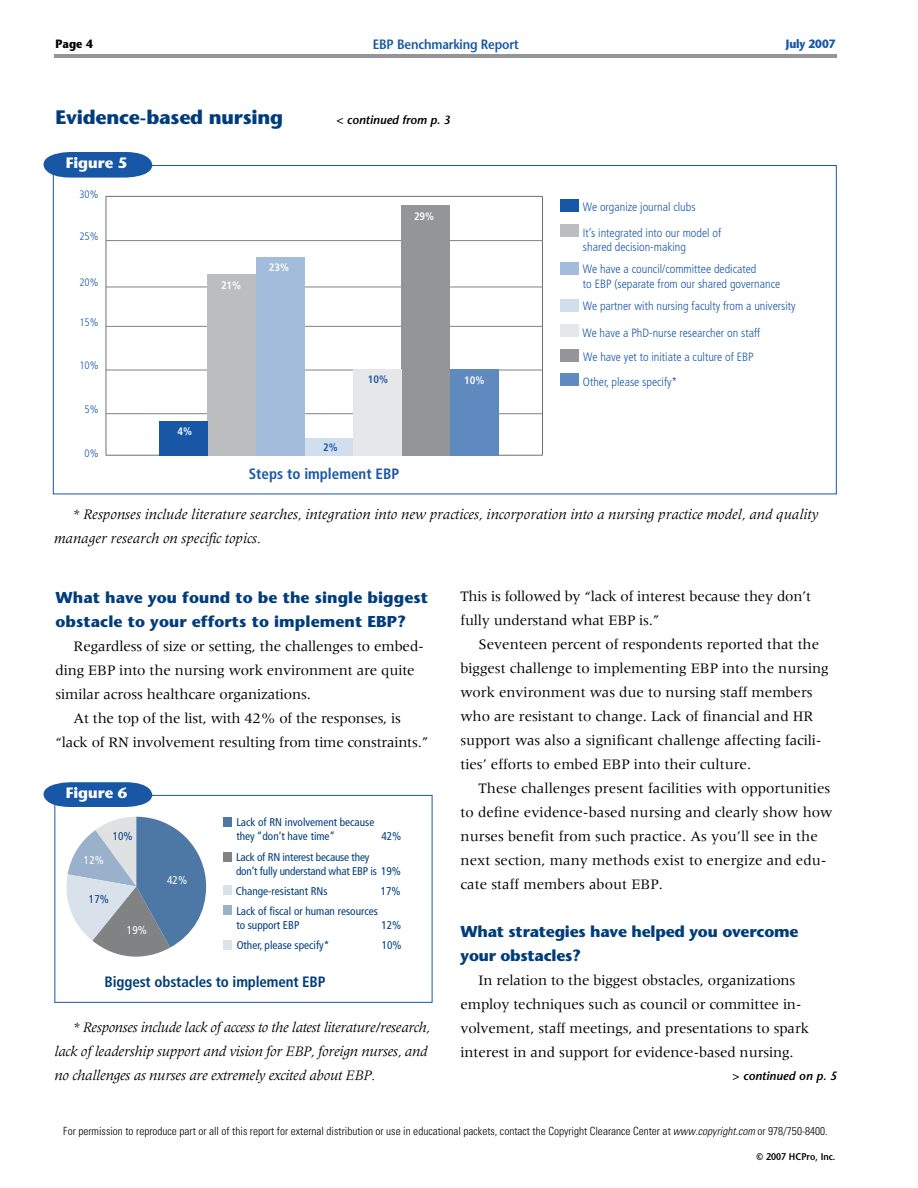
<style>
.page{position:relative;width:918px;height:1188px;background:#fff}
.page>*{position:absolute;margin:0;border:0;box-sizing:border-box;transform-origin:0 0}
.t1{font:700 19.5px "Stone Sans Std";letter-spacing:-.01em;color:#003d7d}
.t2{font:700 15.75px/24px "Stone Sans Std";letter-spacing:.005em;color:#003d7d}
.t3{font:700 15.75px/24px "Stone Sans Std";letter-spacing:-.015em;color:#003d7d}
.t4{font:15px/24px "Meridien LT Std";letter-spacing:-.005em;color:#000}
.t5{font:italic 15px/24px "Meridien LT Std";letter-spacing:-.02em;color:#000}
.t6{font:700 condensed 15px "Frutiger LT Std";letter-spacing:-.01em;color:#003d7d}
.t7{font:700 condensed 15px "Frutiger LT Std";color:#1b58a5}
.t8{font:700 15px "Stone Sans Std";color:#fff}
.t9{font:600 13.5px "Stone Sans Std";letter-spacing:-.01em;color:#1757a6;scale:.9 1}
.t10{font:300 condensed 12px/14.4px "Frutiger LT Std";color:#1b58a5}
.t11{font:italic 600 12px "Stone Sans Std";color:#000}
.t12{font:700 12px "Stone Sans Std";letter-spacing:-.01em;color:#1757a6;scale:.9 1}
.t13{font:700 12px "Stone Sans Std";color:#000;scale:.9 1}
.t14{font:condensed 11.25px/13.5px "Frutiger LT Std";color:#003d7d}
.t15{font:300 condensed 11.25px "Univers LT Std";color:#000}
.t16{font:condensed 11.25px "Frutiger LT Std";color:#fff}
.t17{font:300 condensed 10.8px "Frutiger LT Std";color:#1b58a5}
.t18{font:700 condensed 10.8px "Frutiger LT Std";color:#fff}
.t19{font:700 condensed 10.8px "Frutiger LT Std";color:#1b58a5}
.t20{font:600 9.75px "Stone Sans Std";color:#000;scale:.9 1}
.s1{font-style:italic}
</style>
<div class="page">
<hr style="left:54px;top:54px;width:783px;height:3px;background:#939598">
<hr style="left:106px;top:455px;width:437px;height:1px;background:#6d6f71">
<hr style="left:542px;top:196px;width:1px;height:259px;background:#6d6f71">
<hr style="left:106px;top:196px;width:1px;height:259px;background:#6d6f71">
<hr style="left:106px;top:413px;width:436px;height:1px;background:#808284">
<hr style="left:106px;top:370px;width:437px;height:1px;background:#808284">
<hr style="left:106px;top:287px;width:437px;height:1px;background:#808284">
<hr style="left:106px;top:326px;width:437px;height:1px;background:#808284">
<hr style="left:106px;top:240px;width:437px;height:1px;background:#808284">
<hr style="left:106px;top:196px;width:437px;height:1px;background:#6d6f71">
<div style="left:450px;top:369px;width:48px;height:87px;background:#5f8ac0"></div>
<div style="left:401px;top:205px;width:49px;height:251px;background:#939598"></div>
<div style="left:353px;top:369px;width:48px;height:87px;background:#e6e7e8"></div>
<div style="left:305px;top:438px;width:48px;height:18px;background:#d1deed"></div>
<div style="left:256px;top:257px;width:49px;height:199px;background:#a4bcdb"></div>
<div style="left:208px;top:274px;width:48px;height:182px;background:#bcbdbf"></div>
<div style="left:159px;top:421px;width:49px;height:35px;background:#1757a6"></div>
<div style="left:561px;top:199px;width:18px;height:13px;background:#1757a6"></div>
<div style="left:561px;top:224px;width:18px;height:13px;background:#bcbdbf"></div>
<div style="left:561px;top:262px;width:18px;height:13px;background:#a4bcdb"></div>
<div style="left:561px;top:299px;width:18px;height:13px;background:#d1deed"></div>
<div style="left:561px;top:324px;width:18px;height:13px;background:#e6e7e8"></div>
<div style="left:561px;top:349px;width:18px;height:13px;background:#939598"></div>
<div style="left:561px;top:373px;width:18px;height:13px;background:#5f8ac0"></div>
<svg style="left:44px;top:152px;width:108px;height:26px;background:#3069af"></svg>
<svg style="left:66px;top:817px;width:140px;height:140px"></svg>
<div style="left:223px;top:817px;width:9px;height:10px;background:#4d77a4"></div>
<div style="left:223px;top:852px;width:9px;height:10px;background:#808284"></div>
<div style="left:223px;top:885px;width:9px;height:10px;background:#d9e2eb"></div>
<div style="left:223px;top:906px;width:9px;height:9px;background:#99b1cb"></div>
<div style="left:223px;top:940px;width:9px;height:10px;background:#e0e1e2"></div>
<div style="left:54px;top:795px;width:378px;height:208px;border:1px solid #1757a6"></div>
<svg style="left:44px;top:782px;width:108px;height:25px;background:#2e68af"></svg>
<p class="t13" style="left:56px;top:37px;width:31px">Page</p>
<p class="t9" style="left:373px;top:37px;width:164px">EBP Benchmarking Report</p>
<h1 class="t1" style="left:56px;top:105px;width:229px">Evidence-based nursing</h1>
<p class="t11" style="left:336px;top:112px;width:116px">&lt; continued from p. 3</p>
<p class="t8" style="left:66px;top:154px;width:63px">Figure 5</p>
<p class="t17" style="left:79px;top:189px;width:21px">30%</p>
<p class="t17" style="left:79px;top:230px;width:21px">25%</p>
<p class="t17" style="left:79px;top:277px;width:21px">20%</p>
<p class="t17" style="left:79px;top:316px;width:21px">15%</p>
<p class="t17" style="left:79px;top:360px;width:21px">10%</p>
<p class="t17" style="left:85px;top:403px;width:15px">5%</p>
<p class="t17" style="left:85px;top:448px;width:15px">0%</p>
<p class="t18" style="left:221px;top:279px;width:22px">21%</p>
<p class="t18" style="left:269px;top:261px;width:22px">23%</p>
<p class="t18" style="left:414px;top:210px;width:22px">29%</p>
<p class="t18" style="left:178px;top:425px;width:16px">4%</p>
<p class="t19" style="left:323px;top:441px;width:16px">2%</p>
<p class="t19" style="left:368px;top:373px;width:22px">10%</p>
<p class="t7" style="left:249px;top:464px;width:152px">Steps to implement EBP</p>
<p class="t18" style="left:464px;top:374px;width:22px">10%</p>
<p class="t10" style="left:583px;top:200px;width:114px">We organize journal clubs</p>
<p class="t10" style="left:583px;top:225px;width:140px">It’s integrated into our model of shared decision-making</p>
<p class="t12" style="left:786px;top:37px;width:57px">July 2007</p>
<p class="t10" style="left:583px;top:262px;width:199px">We have a council/committee dedicated<br>to EBP (separate from our shared governance</p>
<p class="t10" style="left:583px;top:299px;width:214px">We partner with nursing faculty from a university</p>
<p class="t10" style="left:583px;top:326px;width:179px">We have a PhD-nurse researcher on staff</p>
<p class="t10" style="left:583px;top:350px;width:172px">We have yet to initiate a culture of EBP</p>
<p class="t10" style="left:583px;top:375px;width:96px">Other, please specify*</p>
<p class="t5" style="left:54px;top:502px;width:766px;text-indent:18px">* Responses include literature searches, integration into new practices, incorporation into a nursing practice model, and quality manager research on specific topics.</p>
<p class="t2" style="left:56px;top:585px;width:374px">What have you found to be the single biggest obstacle to your efforts to implement EBP?</p>
<p class="t4" style="left:74px;top:634px;width:352px">Regardless of size or setting, the challenges to embed-</p>
<p class="t4" style="left:56px;top:658px;width:361px">ding EBP into the nursing work environment are quite</p>
<p class="t4" style="left:56px;top:682px;width:257px">similar across healthcare organizations.</p>
<p class="t4" style="left:74px;top:706px;width:329px">At the top of the list, with 42% of the responses, is</p>
<p class="t4" style="left:56px;top:730px;width:374px">“lack of RN involvement resulting from time constraints.”</p>
<p class="t8" style="left:66px;top:784px;width:63px">Figure 6</p>
<p class="t16" style="left:84px;top:854px;width:21px">12%</p>
<p class="t14" style="left:113px;top:830px;width:21px">10%</p>
<p class="t14" style="left:89px;top:893px;width:21px">17%</p>
<p class="t16" style="left:127px;top:923px;width:21px">19%</p>
<p class="t16" style="left:167px;top:873px;width:21px">42%</p>
<p class="t14" style="left:236px;top:816px;width:140px">Lack of RN involvement because they “don’t have time”</p>
<p class="t14" style="left:381px;top:829px;width:21px">42%</p>
<p class="t14" style="left:236px;top:851px;width:166px">Lack of RN interest because they<br>don’t fully understand what EBP is 19%</p>
<p class="t14" style="left:236px;top:884px;width:93px">Change-resistant RNs</p>
<p class="t14" style="left:381px;top:884px;width:21px">17%</p>
<p class="t14" style="left:236px;top:904px;width:143px">Lack of fiscal or human resources to support EBP</p>
<p class="t14" style="left:381px;top:918px;width:21px">12%</p>
<p class="t14" style="left:237px;top:939px;width:94px">Other, please specify*</p>
<p class="t14" style="left:382px;top:939px;width:21px">10%</p>
<p class="t6" style="left:105px;top:973px;width:222px">Biggest obstacles to implement EBP</p>
<p class="t5" style="left:54px;top:1015px;width:377px;text-indent:18px">* Responses include lack of access to the latest literature/research, lack of leadership support and vision for EBP, foreign nurses, and no challenges as nurses are extremely excited about EBP.</p>
<p class="t4" style="left:460px;top:584px;width:352px">This is followed by “lack of interest because they don’t fully understand what EBP is.”</p>
<p class="t4" style="left:460px;top:632px;width:370px;text-indent:18px">Seventeen percent of respondents reported that the biggest challenge to implementing EBP into the nursing work environment was due to nursing staff members who are resistant to change. Lack of financial and HR support was also a significant challenge affecting facili&shy;ties’ efforts to embed EBP into their culture.</p>
<p class="t4" style="left:460px;top:776px;width:373px;text-indent:18px">These challenges present facilities with opportunities to define evidence-based nursing and clearly show how nurses benefit from such practice. As you’ll see in the next section, many methods exist to energize and edu&shy;cate staff members about EBP.</p>
<p class="t3" style="left:460px;top:920px;width:340px">What strategies have helped you overcome your obstacles?</p>
<p class="t4" style="left:460px;top:968px;width:350px;text-indent:18px">In relation to the biggest obstacles, organizations employ techniques such as council or committee in-- volvement, staff meetings, and presentations to spark interest in and support for evidence-based nursing.</p>
<p class="t11" style="left:732px;top:1068px;width:106px">&gt; continued on p. 5</p>
<p class="t15" style="left:63px;top:1124px;width:766px">For permission to reproduce part or all of this report for external distribution or use in educational packets, contact the Copyright Clearance Center at <span class="s1">www.copyright.com</span> or 978/750-8400.</p>
<p class="t20" style="left:757px;top:1150px;width:89px">© 2007 HCPro, Inc.</p>
</div>
